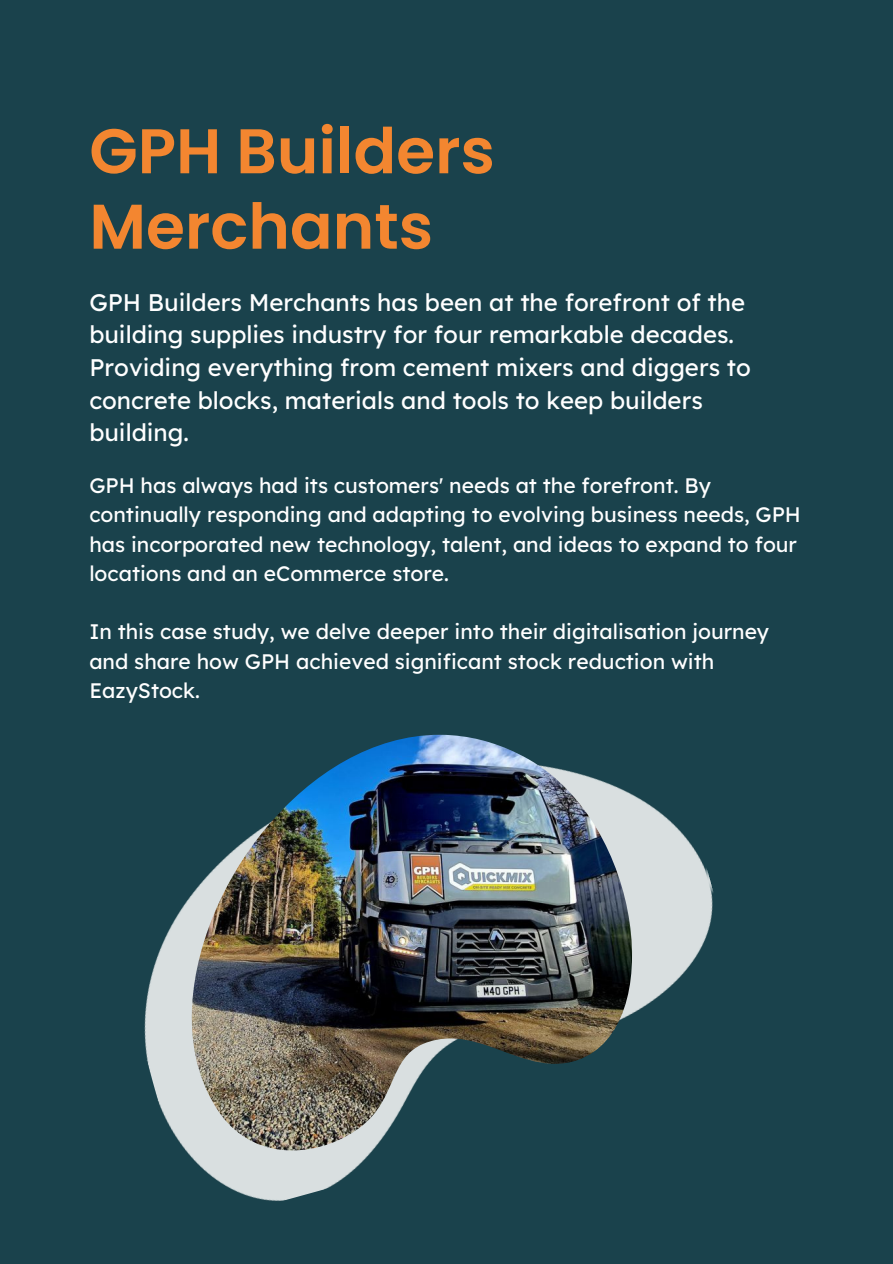
<style>
.page{position:relative;width:893px;height:1264px;background:#fff}
.page>*{position:absolute;margin:0;border:0;box-sizing:border-box;transform-origin:0 0}
.t1{font:600 63px/75.3px "Poppins";color:#f38630}
.t2{font:24px/32.7px "Lexend";color:#fff}
.t3{font:21px/29.2px "Lexend";color:#fff}
</style>
<div class="page">
<div style="left:0;top:0;width:892px;height:1263px;background:#1a424c"></div>
<img style="left:144px;top:794px;width:570px;height:407px">
<img style="left:192px;top:734px;width:440px;height:416px">
<p class="t1" style="left:89px;top:113px;width:407px">GPH Builders<br>Merchants</p>
<p class="t2" style="left:89px;top:285px;width:663px">GPH Builders Merchants has been at the forefront of the building supplies industry for four remarkable decades.<br>Providing everything from cement mixers and diggers to concrete blocks, materials and tools to keep builders building.</p>
<p class="t3" style="left:89px;top:470px;width:713px">GPH has always had its customers' needs at the forefront. By continually responding and adapting to evolving business needs, GPH has incorporated new technology, talent, and ideas to expand to four locations and an eCommerce store.</p>
<p class="t3" style="left:89px;top:617px;width:681px">In this case study, we delve deeper into their digitalisation journey and share how GPH achieved significant stock reduction with<br>EazyStock.</p>
</div>
